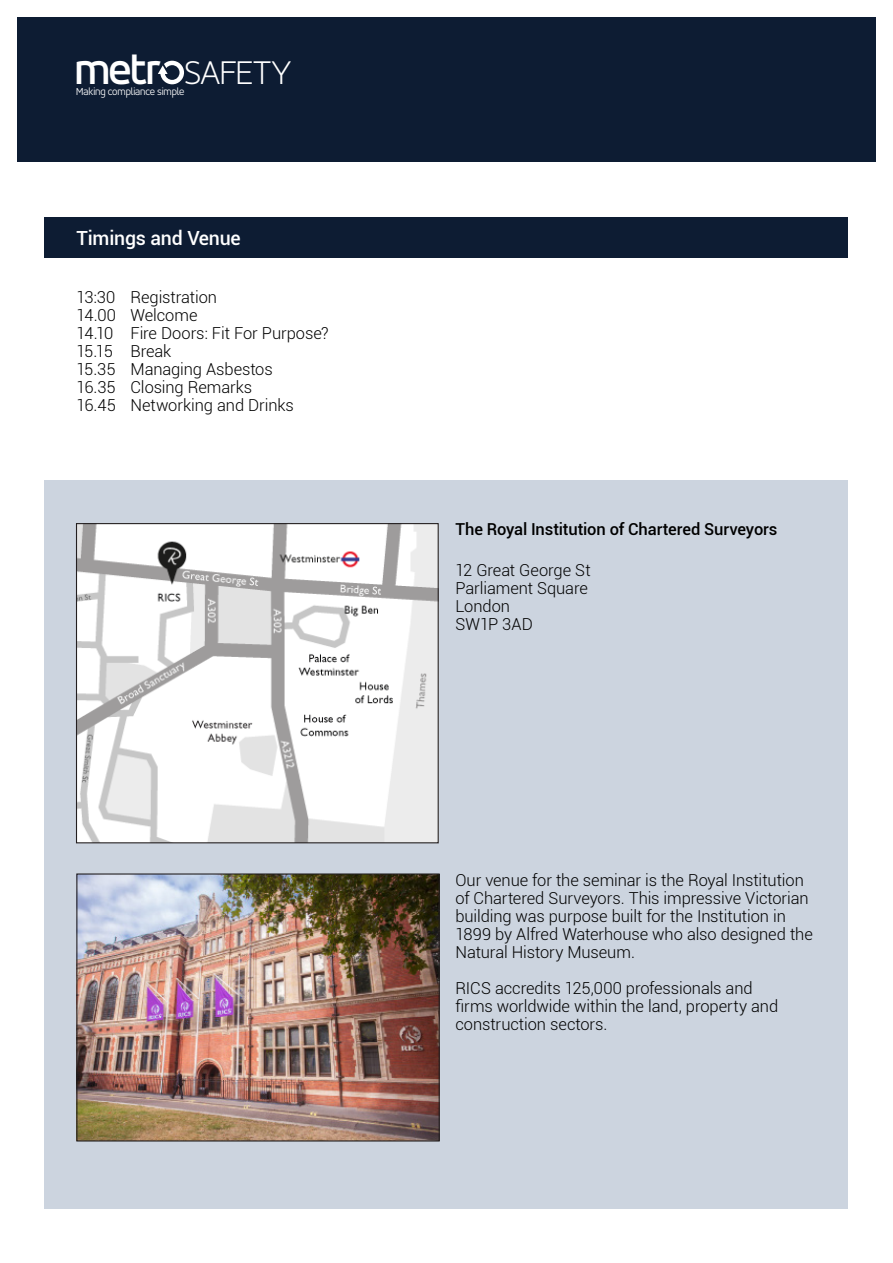
<style>
.page{position:relative;width:893px;height:1263px;background:#fff}
.page>*{position:absolute;margin:0;border:0;box-sizing:border-box;transform-origin:0 0}
.t1{font:500 45.3px "Accord Alternate";color:#fff}
.t2{font:200 34.95px "Accord Alternate";letter-spacing:-.005em;color:#fff}
.t3{font:500 19.5px "Roboto";letter-spacing:-.01em;color:#fff}
.t4{font:300 16.5px/18px "Roboto";letter-spacing:-.005em;color:#000}
.t5{font:500 16.5px "Roboto";letter-spacing:-.01em;color:#000}
.t6{font:300 10.8px "Accord Alternate";letter-spacing:-.01em;color:#fff}
</style>
<div class="page">
<div style="left:45px;top:480px;width:803px;height:729px;background:#ccd4df"></div>
<div style="left:45px;top:217px;width:803px;height:41px;background:#0d1c33"></div>
<img style="left:78px;top:525px;width:359px;height:316px">
<div style="left:76px;top:523px;width:363px;height:320px;border:1px solid #231f20"></div>
<img style="left:78px;top:875px;width:360px;height:264px">
<div style="left:76px;top:873px;width:364px;height:268px;border:1px solid #231f20"></div>
<div style="left:17px;top:17px;width:859px;height:145px;background:#0d1c33"></div>
<svg style="left:158px;top:61px;width:26px;height:23px"></svg>
<h1 class="t1" style="left:75px;top:43px;width:88px">metr</h1>
<p class="t6" style="left:76px;top:85px;width:110px">Making compliance simple</p>
<h2 class="t2" style="left:185px;top:52px;width:108px">SAFETY</h2>
<p class="t3" style="left:77px;top:224px;width:166px">Timings and Venue</p>
<p class="t4" style="left:77px;top:288px;width:254px">13:30 Registration<br>14.00 Welcome<br>14.10 Fire Doors: Fit For Purpose?<br>15.15 Break<br>15.35 Managing Asbestos<br>16.35 Closing Remarks<br>16.45 Networking and Drinks</p>
<p class="t5" style="left:455px;top:518px;width:323px">The Royal Institution of Chartered Surveyors</p>
<p class="t4" style="left:455px;top:560px;width:137px">12 Great George St<br>Parliament Square<br>London<br>SW1P 3AD</p>
<p class="t4" style="left:455px;top:870px;width:359px">Our venue for the seminar is the Royal Institution of Chartered Surveyors. This impressive Victorian building was purpose built for the Institution in 1899 by Alfred Waterhouse who also designed the Natural History Museum.</p>
<p class="t4" style="left:455px;top:978px;width:324px">RICS accredits 125,000 professionals and firms worldwide within the land, property and construction sectors.</p>
</div>
